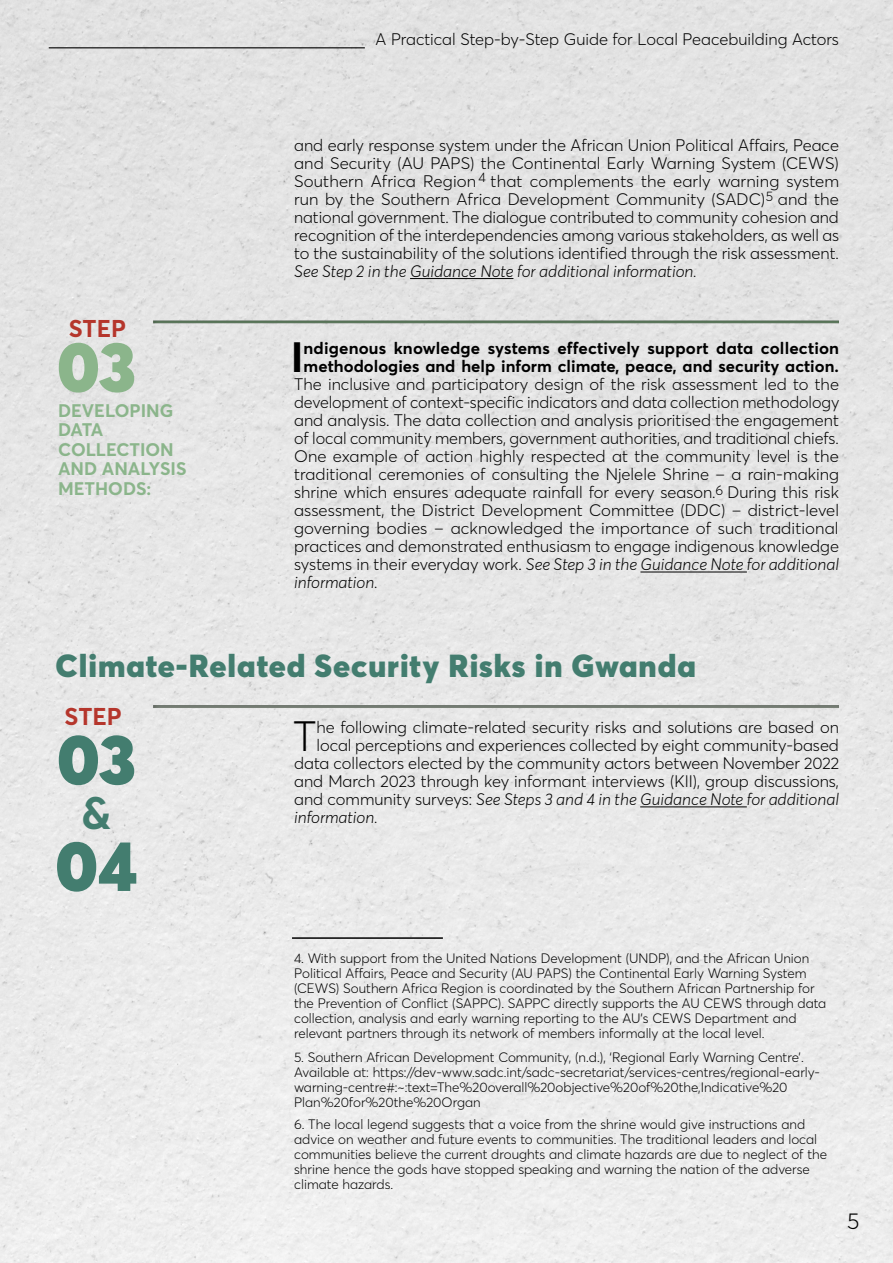
<style>
.page{position:relative;width:893px;height:1263px;background:#fff}
.page>*{position:absolute;margin:0;border:0;box-sizing:border-box;transform-origin:0 0}
.t1{font:900 70.5px "Averta PE";color:#437d6f}
.t2{font:900 70.5px "Averta PE";color:#8bb58b}
.t3{font:700 45px "Averta PE";color:#437d6f}
.t4{font:700 41.85px "Averta PE";color:#000}
.t5{font:300 41.85px "Averta PE";color:#000}
.t6{font:900 31.5px "Averta PE";letter-spacing:.03em;color:#437d6f}
.t7{font:700 24px "Averta PE";color:#b5362c}
.t8{font:300 22.5px "Averta PE";color:#000}
.t9{font:700 18px/19.5px "Averta PE";color:#8bb58b}
.t10{font:300 16.5px/18px "Averta PE";color:#000;text-align:justify}
.t11{font:italic 300 16.5px "Averta PE";color:#000}
.t12{font:700 16.5px/18px "Averta PE";color:#000}
.t13{font:300 13.5px/15px "Averta PE";color:#000}
.s1{font-style:italic}
.s2{font-style:normal}
</style>
<div class="page">
<img style="left:0;top:0;width:893px;height:1263px">
<hr style="left:640px;top:572px;width:107px;height:1px;background:#000">
<hr style="left:640px;top:807px;width:107px;height:1px;background:#000">
<div style="left:141px;top:310px;width:712px;height:15px;background:#000;opacity:.51"></div>
<div style="left:141px;top:694px;width:712px;height:15px;background:#000;opacity:.51"></div>
<hr style="left:292px;top:937px;width:151px;height:2px;background:#000">
<hr style="left:410px;top:278px;width:103px;height:1px;background:#000">
<hr style="left:49px;top:47px;width:316px;height:1px;background:#000">
<p class="t10" style="left:376px;top:30px;width:465px">A Practical Step-by-Step Guide for Local Peacebuilding Actors</p>
<h3 class="t7" style="left:69px;top:311px;width:59px">STEP</h3>
<h1 class="t2" style="left:57px;top:317px;width:81px">03</h1>
<p class="t9" style="left:58px;top:400px;width:130px">DEVELOPING<br>DATA<br>COLLECTION<br>AND ANALYSIS<br>METHODS:</p>
<p class="t10" style="left:294px;top:136px;width:547px">and early response system under the African Union Political Affairs, Peace and Security (AU PAPS) the Continental Early Warning System (CEWS)<br>Southern Africa Region that complements the early warning system run by the Southern Africa Development Community (SADC) and the national government. The dialogue contributed to community cohesion and recognition of the interdependencies among various stakeholders, as well as to the sustainability of the solutions identified through the risk assessment.</p>
<p class="t11" style="left:294px;top:260px;width:404px">See Step 2 in the Guidance Note for additional information.</p>
<p class="t13" style="left:478px;top:169px;width:9px">4</p>
<p class="t13" style="left:766px;top:188px;width:9px">5</p>
<h3 class="t4" style="left:291px;top:328px;width:14px">I</h3>
<p class="t12" style="left:304px;top:339px;width:537px">ndigenous knowledge systems effectively support data collection methodologies and help inform climate, peace, and security action.</p>
<p class="t10" style="left:294px;top:375px;width:547px">The inclusive and participatory design of the risk assessment led to the development of context-specific indicators and data collection methodology and analysis. The data collection and analysis prioritised the engagement of local community members, government authorities, and traditional chiefs.<br>One example of action highly respected at the community level is the traditional ceremonies of consulting the Njelele Shrine – a rain-making shrine which ensures adequate rainfall for every season. During this risk assessment, the District Development Committee (DDC) – district-level governing bodies – acknowledged the importance of such traditional practices and demonstrated enthusiasm to engage indigenous knowledge systems in their everyday work. <span class="s1">See Step 3 in the Guidance Note for additional information.</span></p>
<p class="t13" style="left:716px;top:482px;width:9px">6</p>
<h3 class="t6" style="left:56px;top:643px;width:642px">Climate-Related Security Risks in Gwanda</h3>
<h3 class="t7" style="left:65px;top:700px;width:59px">STEP</h3>
<h1 class="t1" style="left:57px;top:709px;width:81px">03</h1>
<h2 class="t3" style="left:81px;top:782px;width:31px">&amp;</h2>
<h1 class="t1" style="left:55px;top:816px;width:84px">04</h1>
<h3 class="t5" style="left:293px;top:708px;width:25px">T</h3>
<p class="t10" style="left:316px;top:718px;width:524px">he following climate-related security risks and solutions are based on</p>
<p class="t10" style="left:316px;top:736px;width:524px">local perceptions and experiences collected by eight community-based</p>
<p class="t10" style="left:294px;top:754px;width:546px">data collectors elected by the community actors between November 2022</p>
<p class="t10" style="left:294px;top:772px;width:546px">and March 2023 through key informant interviews (KII), group discussions,</p>
<p class="t11" style="left:294px;top:788px;width:546px"><span class="s2">and community surveys:</span> See Steps 3 and 4 in the Guidance Note for additional</p>
<p class="t11" style="left:294px;top:806px;width:85px">information.</p>
<p class="t13" style="left:294px;top:950px;width:534px">4. With support from the United Nations Development (UNDP), and the African Union Political Affairs, Peace and Security (AU PAPS) the Continental Early Warning System (CEWS) Southern Africa Region is coordinated by the Southern African Partnership for the Prevention of Conflict (SAPPC). SAPPC directly supports the AU CEWS through data collection, analysis and early warning reporting to the AU’s CEWS Department and relevant partners through its network of members informally at the local level.</p>
<p class="t13" style="left:294px;top:1049px;width:527px">5. Southern African Development Community, (n.d.), ‘Regional Early Warning Centre’.<br>Available at: https://dev-www.sadc.int/sadc-secretariat/services-centres/regional-early&shy;warning-centre#:~:text=The%20overall%20objective%20of%20the,Indicative%20<br>Plan%20for%20the%20Organ</p>
<p class="t13" style="left:294px;top:1116px;width:534px">6. The local legend suggests that a voice from the shrine would give instructions and advice on weather and future events to communities. The traditional leaders and local communities believe the current droughts and climate hazards are due to neglect of the shrine hence the gods have stopped speaking and warning the nation of the adverse climate hazards.</p>
<h3 class="t8" style="left:847px;top:1206px;width:14px">5</h3>
</div>
